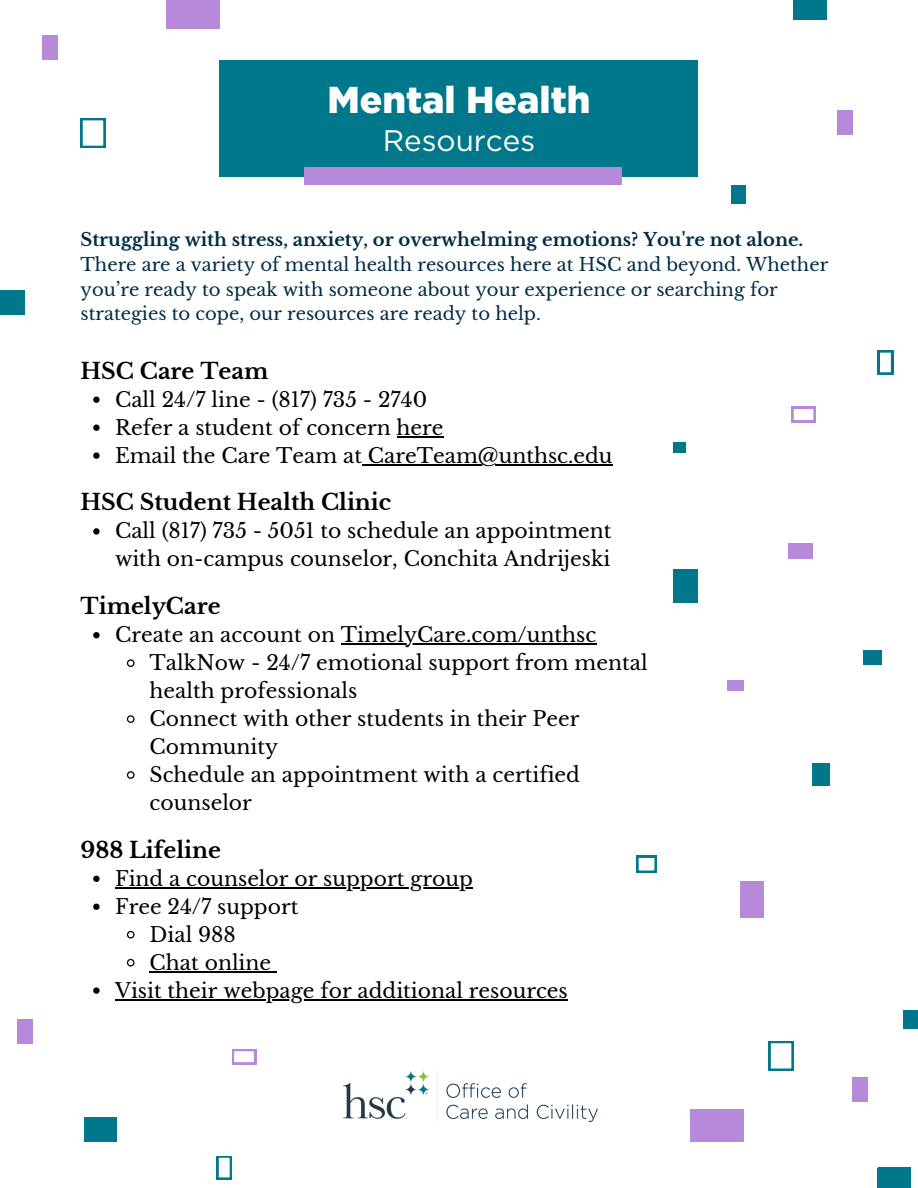
<style>
.page{position:relative;width:918px;height:1188px;background:#fff}
.page>*{position:absolute;margin:0;border:0;box-sizing:border-box;transform-origin:0 0}
.t1{font:900 37.35px "Gotham";color:#fff}
.t2{font:29.7px "Gotham";color:#fff}
.t3{font:700 22.05px "Libre Baskerville";color:#000}
.t4{font:20.4px/27.9px "Libre Baskerville";color:#000}
.t5{font:18px/24.8px "Libre Baskerville";color:#002d46}
.s1{font-weight:700}
</style>
<div class="page">
<div style="left:219px;top:60px;width:479px;height:116px;background:#00778b"></div>
<div style="left:305px;top:168px;width:317px;height:17px;background:#b789db"></div>
<img style="left:344px;top:1071px;width:254px;height:50px">
<svg style="left:878px;top:350px;width:15px;height:24px"></svg>
<svg style="left:792px;top:407px;width:23px;height:15px"></svg>
<div style="left:42px;top:36px;width:16px;height:24px;background:#b789db"></div>
<svg style="left:0;top:290px;width:25px;height:24px"></svg>
<div style="left:794px;top:0;width:32px;height:20px;background:#00778b"></div>
<svg style="left:731px;top:185px;width:15px;height:18px"></svg>
<div style="left:166px;top:0;width:53px;height:28px;background:#b789db"></div>
<div style="left:837px;top:111px;width:16px;height:24px;background:#b789db"></div>
<svg style="left:81px;top:118px;width:24px;height:29px"></svg>
<svg style="left:217px;top:1156px;width:15px;height:24px"></svg>
<svg style="left:232px;top:1049px;width:24px;height:15px"></svg>
<div style="left:853px;top:1077px;width:15px;height:25px;background:#b789db"></div>
<svg style="left:878px;top:1168px;width:32px;height:20px"></svg>
<svg style="left:84px;top:1118px;width:33px;height:24px"></svg>
<svg style="left:903px;top:1011px;width:15px;height:18px"></svg>
<div style="left:691px;top:1109px;width:53px;height:33px;background:#b789db"></div>
<div style="left:17px;top:1019px;width:16px;height:24px;background:#b789db"></div>
<svg style="left:769px;top:1042px;width:25px;height:29px"></svg>
<svg style="left:93px;top:397px;width:7px;height:6px"></svg>
<svg style="left:93px;top:425px;width:7px;height:6px"></svg>
<hr style="left:397px;top:436px;width:47px;height:1px;background:#000">
<svg style="left:93px;top:452px;width:7px;height:7px"></svg>
<hr style="left:362px;top:464px;width:251px;height:1px;background:#000">
<svg style="left:93px;top:528px;width:7px;height:7px"></svg>
<svg style="left:93px;top:632px;width:7px;height:6px"></svg>
<hr style="left:341px;top:643px;width:255px;height:2px;background:#000">
<svg style="left:126px;top:659px;width:9px;height:8px"></svg>
<svg style="left:126px;top:715px;width:9px;height:8px"></svg>
<svg style="left:126px;top:771px;width:9px;height:8px"></svg>
<svg style="left:93px;top:876px;width:7px;height:6px"></svg>
<hr style="left:115px;top:887px;width:358px;height:1px;background:#000">
<svg style="left:93px;top:904px;width:7px;height:6px"></svg>
<svg style="left:126px;top:930px;width:9px;height:9px"></svg>
<svg style="left:126px;top:958px;width:9px;height:9px"></svg>
<hr style="left:150px;top:971px;width:121px;height:1px;background:#000">
<svg style="left:93px;top:987px;width:7px;height:7px"></svg>
<hr style="left:115px;top:999px;width:453px;height:1px;background:#000">
<div style="left:727px;top:680px;width:17px;height:11px;background:#b789db"></div>
<svg style="left:813px;top:763px;width:16px;height:22px"></svg>
<svg style="left:673px;top:443px;width:13px;height:10px"></svg>
<svg style="left:741px;top:882px;width:22px;height:36px"></svg>
<svg style="left:636px;top:856px;width:21px;height:17px"></svg>
<div style="left:674px;top:570px;width:24px;height:32px;background:#00778b"></div>
<svg style="left:863px;top:650px;width:18px;height:15px"></svg>
<div style="left:789px;top:543px;width:24px;height:15px;background:#b789db"></div>
<h2 class="t1" style="left:327px;top:78px;width:265px">Mental Health</h2>
<p class="t2" style="left:383px;top:122px;width:154px">Resources</p>
<h3 class="t5" style="left:81px;top:228px;width:749px"><span class="s1">Struggling with stress, anxiety, or overwhelming emotions? You're not alone.<br></span>There are a variety of mental health resources here at HSC and beyond. Whether you’re ready to speak with someone about your experience or searching for strategies to cope, our resources are ready to help.</h3>
<p class="t3" style="left:81px;top:357px;width:189px">HSC Care Team</p>
<p class="t4" style="left:115px;top:386px;width:314px">Call 24/7 line - (817) 735 - 2740</p>
<p class="t4" style="left:115px;top:414px;width:330px">Refer a student of concern here</p>
<h3 class="t4" style="left:115px;top:442px;width:499px">Email the Care Team at CareTeam@unthsc.edu</h3>
<h3 class="t3" style="left:81px;top:489px;width:312px">HSC Student Health Clinic</h3>
<p class="t4" style="left:115px;top:517px;width:498px">Call (817) 735 - 5051 to schedule an appointment with on-campus counselor, Conchita Andrijeski</p>
<p class="t3" style="left:81px;top:593px;width:142px">TimelyCare</p>
<p class="t4" style="left:115px;top:621px;width:483px">Create an account on TimelyCare.com/unthsc</p>
<p class="t4" style="left:150px;top:649px;width:500px">TalkNow - 24/7 emotional support from mental</p>
<h3 class="t4" style="left:150px;top:677px;width:431px">health professionals<br>Connect with other students in their Peer</h3>
<p class="t4" style="left:150px;top:733px;width:432px">Community<br>Schedule an appointment with a certified</p>
<p class="t4" style="left:150px;top:789px;width:104px">counselor</p>
<p class="t3" style="left:81px;top:836px;width:142px">988 Lifeline</p>
<p class="t4" style="left:115px;top:865px;width:359px">Find a counselor or support group</p>
<p class="t4" style="left:115px;top:893px;width:185px">Free 24/7 support</p>
<p class="t4" style="left:150px;top:921px;width:88px">Dial 988</p>
<p class="t4" style="left:150px;top:949px;width:123px">Chat online</p>
<p class="t4" style="left:115px;top:977px;width:454px">Visit their webpage for additional resources</p>
</div>
